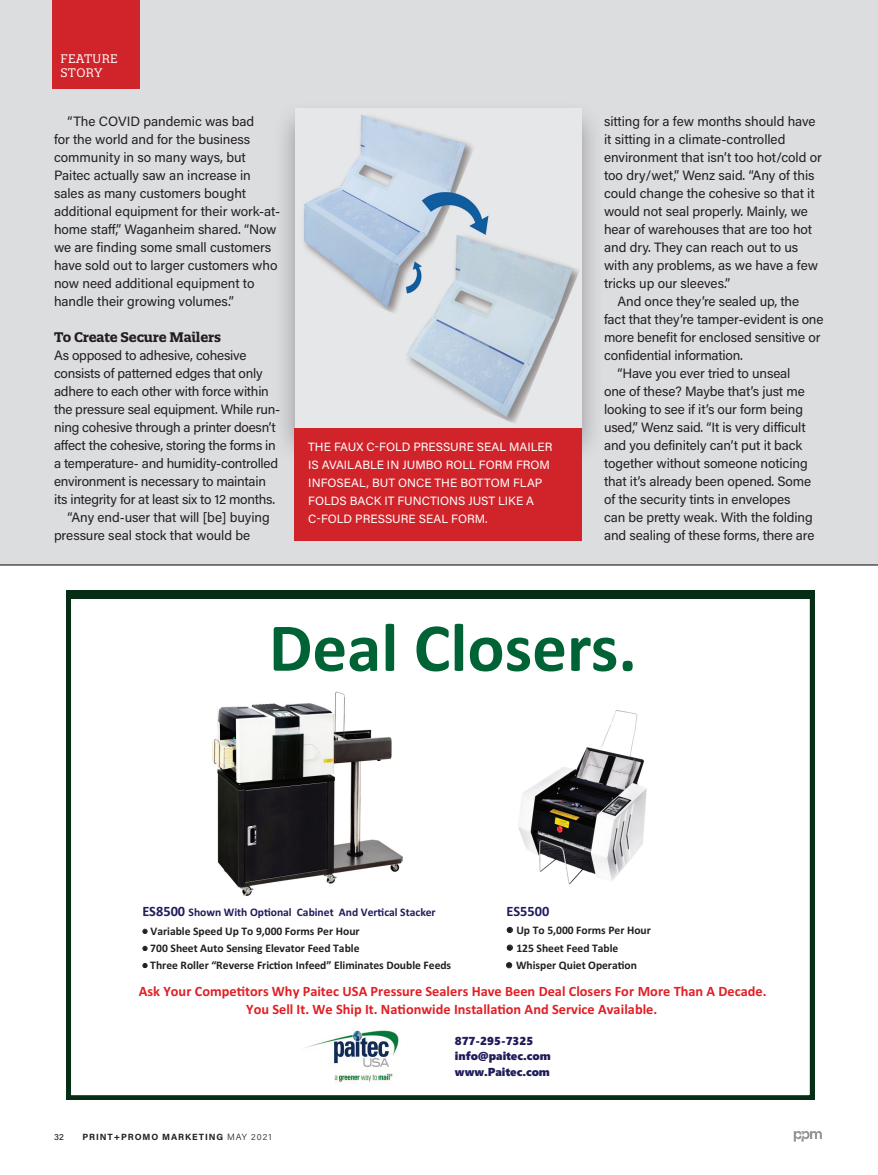
<style>
.page{position:relative;width:878px;height:1175px;background:#fff}
.page>*{position:absolute;margin:0;border:0;box-sizing:border-box;transform-origin:0 0}
.t1{font:700 69.15px "Calibri";color:#006335}
.t2{font:700 14.4px/17.7px "Calibri";color:#e11f25;text-align:center}
.t3{font:700 14.4px "Calibri";color:#1f1c5c}
.t4{font:13.5px/18px "Acumin Pro";letter-spacing:-.01em;color:#231f20}
.t5{font:700 13.5px "Quatro Slab";letter-spacing:-.01em;color:#231f20}
.t6{font:12px/18px "Acumin Pro";color:#fff}
.t7{font:12px/13.5px "Quatro Slab";letter-spacing:.03em;color:#fff}
.t8{font:700 11.55px "Calibri";color:#231f20}
.t9{font:700 11.55px "Calibri";color:#1f1c5c}
.t10{font:11.55px/15.6px "Segoe";color:#1f1c5c}
.t11{font:700 9px "Acumin Pro";letter-spacing:.1em;color:#231f20}
.t12{font:500 9px "Acumin Pro";color:#231f20}
.s1{font-size:14.4px}
.s2{font-weight:300}
.s3{font-family:"Segoe UI Black"}
</style>
<div class="page">
<div style="left:0;top:0;width:878px;height:565px;background:#dcdddf"></div>
<div style="left:52px;top:0;width:88px;height:89px;background:#d1232a"></div>
<svg style="left:67px;top:590px;width:747px;height:509px"></svg>
<img style="left:302px;top:1028px;width:98px;height:55px">
<div style="left:69px;top:594px;width:741px;height:5px;background:#062d16"></div>
<img style="left:516px;top:708px;width:132px;height:177px">
<img style="left:205px;top:680px;width:203px;height:235px">
<svg style="left:143px;top:946px;width:4px;height:4px"></svg>
<svg style="left:143px;top:963px;width:4px;height:5px"></svg>
<svg style="left:507px;top:927px;width:6px;height:6px"></svg>
<svg style="left:507px;top:944px;width:6px;height:6px"></svg>
<hr style="left:0;top:565px;width:878px;height:1px;background:#040503">
<svg style="left:793px;top:1131px;width:28px;height:10px"></svg>
<div style="left:272px;top:100px;width:332px;height:367px;background:#231f20;opacity:.39"></div>
<img style="left:295px;top:108px;width:287px;height:320px">
<div style="left:295px;top:428px;width:287px;height:113px;background:#d1232a"></div>
<svg style="left:143px;top:929px;width:8px;height:6px"></svg>
<svg style="left:506px;top:962px;width:10px;height:8px"></svg>
<p class="t7" style="left:60px;top:52px;width:59px">FEATURE<br>STORY</p>
<p class="t4" style="left:54px;top:112px;width:228px;text-indent:14px">“The COVID pandemic was bad<br>for the world and for the business community in so many ways, but Paitec actually saw an increase in sales as many customers bought additional equipment for their work-at&shy;home staff,” Waganheim shared. “Now we are finding some small customers have sold out to larger customers who now need additional equipment to handle their growing volumes.”</p>
<p class="t5" style="left:54px;top:329px;width:169px">To Create Secure Mailers</p>
<p class="t4" style="left:54px;top:346px;width:194px">As opposed to adhesive, cohesive</p>
<p class="t4" style="left:54px;top:364px;width:210px">consists of patterned edges that only</p>
<p class="t4" style="left:54px;top:382px;width:216px">adhere to each other with force within</p>
<p class="t4" style="left:54px;top:400px;width:228px">the pressure seal equipment. While run-</p>
<p class="t4" style="left:54px;top:418px;width:223px">ning cohesive through a printer doesn’t</p>
<p class="t4" style="left:54px;top:436px;width:223px">affect the cohesive, storing the forms in</p>
<p class="t4" style="left:54px;top:454px;width:225px">a temperature- and humidity-controlled</p>
<p class="t4" style="left:54px;top:472px;width:213px">environment is necessary to maintain</p>
<p class="t4" style="left:54px;top:490px;width:222px">its integrity for at least six to 12 months.</p>
<p class="t4" style="left:68px;top:508px;width:204px">“Any end-user that will [be] buying</p>
<p class="t4" style="left:54px;top:526px;width:197px">pressure seal stock that would be</p>
<p class="t6" style="left:308px;top:437px;width:246px">THE FAUX C-FOLD PRESSURE SEAL MAILER IS AVAILABLE IN JUMBO ROLL FORM FROM INFOSEAL, BUT ONCE THE BOTTOM FLAP FOLDS BACK IT FUNCTIONS JUST LIKE A C-FOLD PRESSURE SEAL FORM.</p>
<p class="t4" style="left:604px;top:112px;width:213px">sitting for a few months should have</p>
<p class="t4" style="left:604px;top:130px;width:183px">it sitting in a climate-controlled</p>
<p class="t4" style="left:604px;top:148px;width:219px">environment that isn’t too hot/cold or</p>
<p class="t4" style="left:604px;top:166px;width:212px">too dry/wet,” Wenz said. “Any of this</p>
<p class="t4" style="left:604px;top:184px;width:212px">could change the cohesive so that it</p>
<p class="t4" style="left:604px;top:202px;width:205px">would not seal properly. Mainly, we</p>
<p class="t4" style="left:604px;top:220px;width:210px">hear of warehouses that are too hot</p>
<p class="t4" style="left:604px;top:238px;width:196px">and dry. They can reach out to us</p>
<p class="t4" style="left:604px;top:256px;width:215px">with any problems, as we have a few</p>
<p class="t4" style="left:604px;top:274px;width:128px">tricks up our sleeves.”</p>
<p class="t4" style="left:617px;top:292px;width:183px">And once they’re sealed up, the</p>
<p class="t4" style="left:604px;top:310px;width:221px">fact that they’re tamper-evident is one</p>
<p class="t4" style="left:604px;top:328px;width:218px">more benefit for enclosed sensitive or</p>
<p class="t4" style="left:604px;top:346px;width:140px">confidential information.</p>
<p class="t4" style="left:617px;top:364px;width:174px">“Have you ever tried to unseal</p>
<p class="t4" style="left:604px;top:382px;width:202px">one of these? Maybe that’s just me</p>
<p class="t4" style="left:604px;top:400px;width:200px">looking to see if it’s our form being</p>
<p class="t4" style="left:604px;top:418px;width:203px">used,” Wenz said. “It is very difficult</p>
<p class="t4" style="left:604px;top:436px;width:200px">and you definitely can’t put it back</p>
<p class="t4" style="left:604px;top:454px;width:205px">together without someone noticing</p>
<p class="t4" style="left:604px;top:472px;width:208px">that it’s already been opened. Some</p>
<p class="t4" style="left:604px;top:490px;width:188px">of the security tints in envelopes</p>
<p class="t4" style="left:604px;top:508px;width:210px">can be pretty weak. With the folding</p>
<p class="t4" style="left:604px;top:526px;width:212px">and sealing of these forms, there are</p>
<h1 class="t1" style="left:269px;top:623px;width:369px">Deal Closers.</h1>
<p class="t3" style="left:506px;top:906px;width:44px">ES5500</p>
<p class="t8" style="left:506px;top:926px;width:146px">• Up To 5,000 Forms Per Hour</p>
<p class="t8" style="left:506px;top:943px;width:113px">• 125 Sheet Feed Table</p>
<p class="t8" style="left:506px;top:961px;width:133px">• Whisper Quiet Operation</p>
<p class="t2" style="left:139px;top:984px;width:629px">Ask Your Competitors Why Paitec USA Pressure Sealers Have Been Deal Closers For More Than A Decade.<br>You Sell It. We Ship It. Nationwide Installation And Service Available.</p>
<p class="t9" style="left:142px;top:908px;width:295px"><span class="s1">ES8500</span> Shown With Optional Cabinet And Vertical Stacker</p>
<p class="t8" style="left:142px;top:926px;width:219px">• Variable Speed Up To 9,000 Forms Per Hour</p>
<p class="t8" style="left:142px;top:943px;width:219px">• 700 Sheet Auto Sensing Elevator Feed Table</p>
<p class="t8" style="left:142px;top:960px;width:310px">• Three Roller “Reverse Friction Infeed” Eliminates Double Feeds</p>
<p class="t12" style="left:54px;top:1130px;width:11px">32</p>
<p class="t11" style="left:83px;top:1130px;width:190px">PRINT+PROMO MARKETING <span class="s2">MAY 2021</span></p>
<p class="t10" style="left:455px;top:1034px;width:97px">877<span class="s3">-</span>295<span class="s3">-</span>7325 info@paitec.com www.Paitec.com</p>
</div>
